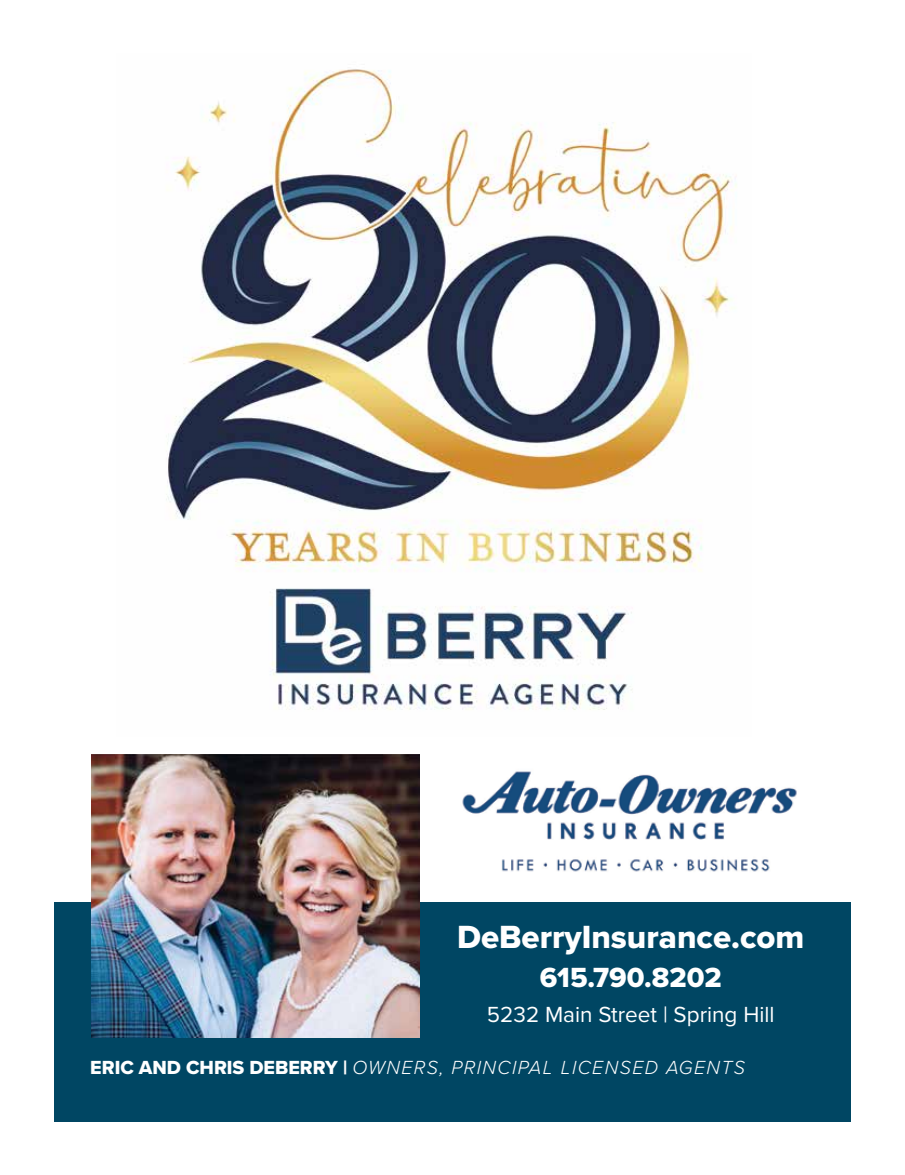
<style>
.page{position:relative;width:905px;height:1175px;background:#fff}
.page>*{position:absolute;margin:0;border:0;box-sizing:border-box;transform-origin:0 0}
.t1{font:33.3px "Proxima Nova Extrabld";color:#fff}
.t2{font:28.65px "Proxima Nova Extrabld";color:#fff}
.t3{font:22.65px "Proxima Nova";color:#fff}
.t4{font:italic 300 19.65px "Proxima Nova";letter-spacing:.07em;color:#fff}
.s1{font-family:"Proxima Nova Extrabld";font-weight:400;font-style:normal}
</style>
<div class="page">
<div style="left:54px;top:902px;width:796px;height:219px;background:#004663"></div>
<img style="left:462px;top:771px;width:335px;height:101px">
<img style="left:91px;top:754px;width:328px;height:283px">
<img style="left:166px;top:69px;width:571px;height:641px">
<h1 class="t1" style="left:457px;top:911px;width:349px">DeBerryInsurance.com</h1>
<h2 class="t2" style="left:539px;top:956px;width:183px">615.790.8202</h2>
<p class="t3" style="left:487px;top:997px;width:289px">5232 Main Street | Spring Hill</p>
<p class="t4" style="left:90px;top:1053px;width:656px"><span class="s1">ERIC AND CHRIS DEBERRY |</span> OWNERS, PRINCIPAL LICENSED AGENTS</p>
</div>
